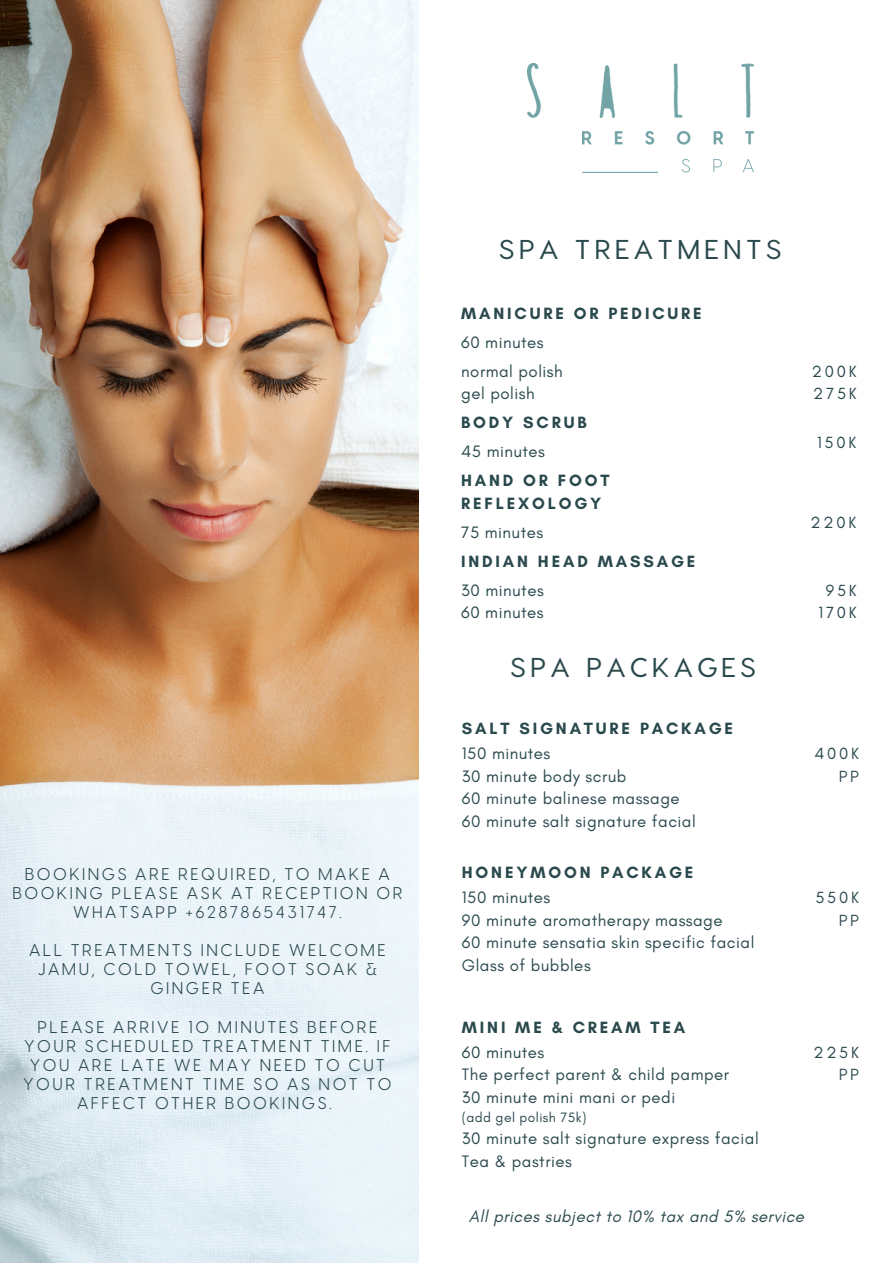
<style>
.page{position:relative;width:893px;height:1264px;background:#fff}
.page>*{position:absolute;margin:0;border:0;box-sizing:border-box;transform-origin:0 0}
.t1{font:600 27.15px "Visby CF";letter-spacing:.15em;color:#2a494d}
.t2{font:16.8px/22.5px "Glacial Indifference";letter-spacing:.03em;color:#2a494d}
.t3{font:16.8px/19px "Visby CF";letter-spacing:.15em;color:#2a494d;text-align:center}
.t4{font:italic 16.8px "Glacial Indifference";letter-spacing:.03em;color:#2a494d}
.t5{font:700 16.65px/22.5px "Glacial Indifference";letter-spacing:.17em;color:#2a494d}
.t6{font:16.5px/22.5px "Glacial Indifference";letter-spacing:.17em;color:#2a494d;text-align:right}
.t7{font:13.8px "Glacial Indifference";letter-spacing:.03em;color:#2a494d}
</style>
<div class="page">
<img style="left:0;top:0;width:418px;height:1262px">
<img style="left:582px;top:131px;width:171px;height:42px">
<img style="left:527px;top:64px;width:226px;height:54px">
<p class="t3" style="left:12px;top:865px;width:391px">BOOKINGS ARE REQUIRED, TO MAKE A<br>BOOKING PLEASE ASK AT RECEPTION OR<br>WHATSAPP +6287865431747.</p>
<p class="t3" style="left:29px;top:942px;width:358px">ALL TREATMENTS INCLUDE WELCOME<br>JAMU, COLD TOWEL, FOOT SOAK &amp;<br>GINGER TEA</p>
<p class="t3" style="left:23px;top:1018px;width:370px">PLEASE ARRIVE 10 MINUTES BEFORE<br>YOUR SCHEDULED TREATMENT TIME. IF<br>YOU ARE LATE WE MAY NEED TO CUT<br>YOUR TREATMENT TIME SO AS NOT TO<br>AFFECT OTHER BOOKINGS.</p>
<h1 class="t1" style="left:499px;top:232px;width:284px">SPA TREATMENTS</h1>
<p class="t5" style="left:461px;top:301px;width:242px">MANICURE OR PEDICURE</p>
<p class="t2" style="left:461px;top:330px;width:84px">60 minutes</p>
<p class="t2" style="left:461px;top:359px;width:103px">normal polish gel polish</p>
<p class="t6" style="left:811px;top:360px;width:46px;text-align:left">200K<br>275K</p>
<p class="t5" style="left:461px;top:411px;width:127px">BODY SCRUB</p>
<p class="t2" style="left:461px;top:440px;width:85px">45 minutes</p>
<p class="t6" style="left:817px;top:430px;width:41px">150K</p>
<p class="t5" style="left:461px;top:469px;width:150px">HAND OR FOOT<br>REFLEXOLOGY</p>
<p class="t2" style="left:461px;top:520px;width:83px">75 minutes</p>
<p class="t6" style="left:810px;top:511px;width:47px">220K</p>
<p class="t5" style="left:461px;top:550px;width:236px">INDIAN HEAD MASSAGE</p>
<p class="t2" style="left:461px;top:579px;width:84px">30 minutes<br>60 minutes</p>
<p class="t6" style="left:818px;top:579px;width:40px;text-align:center">95K<br>170K</p>
<h1 class="t1" style="left:510px;top:650px;width:247px">SPA PACKAGES</h1>
<p class="t5" style="left:462px;top:717px;width:273px">SALT SIGNATURE PACKAGE</p>
<p class="t2" style="left:462px;top:742px;width:235px">150 minutes<br>30 minute body scrub<br>60 minute balinese massage<br>60 minute salt signature facial</p>
<p class="t5" style="left:462px;top:861px;width:233px">HONEYMOON PACKAGE</p>
<p class="t2" style="left:462px;top:886px;width:294px">150 minutes<br>90 minute aromatherapy massage<br>60 minute sensatia skin specific facial<br>Glass of bubbles</p>
<p class="t6" style="left:814px;top:742px;width:46px">400K<br>PP</p>
<p class="t6" style="left:815px;top:886px;width:45px">550K<br>PP</p>
<p class="t5" style="left:462px;top:1015px;width:225px">MINI ME &amp; CREAM TEA</p>
<p class="t2" style="left:462px;top:1040px;width:268px">60 minutes<br>The perfect parent &amp; child pamper<br>30 minute mini mani or pedi</p>
<p class="t7" style="left:462px;top:1108px;width:126px">(add gel polish 75k)</p>
<p class="t2" style="left:462px;top:1127px;width:298px">30 minute salt signature express facial<br>Tea &amp; pastries</p>
<p class="t6" style="left:813px;top:1040px;width:47px">225K<br>PP</p>
<p class="t4" style="left:469px;top:1205px;width:336px">All prices subject to 10% tax and 5% service</p>
</div>
